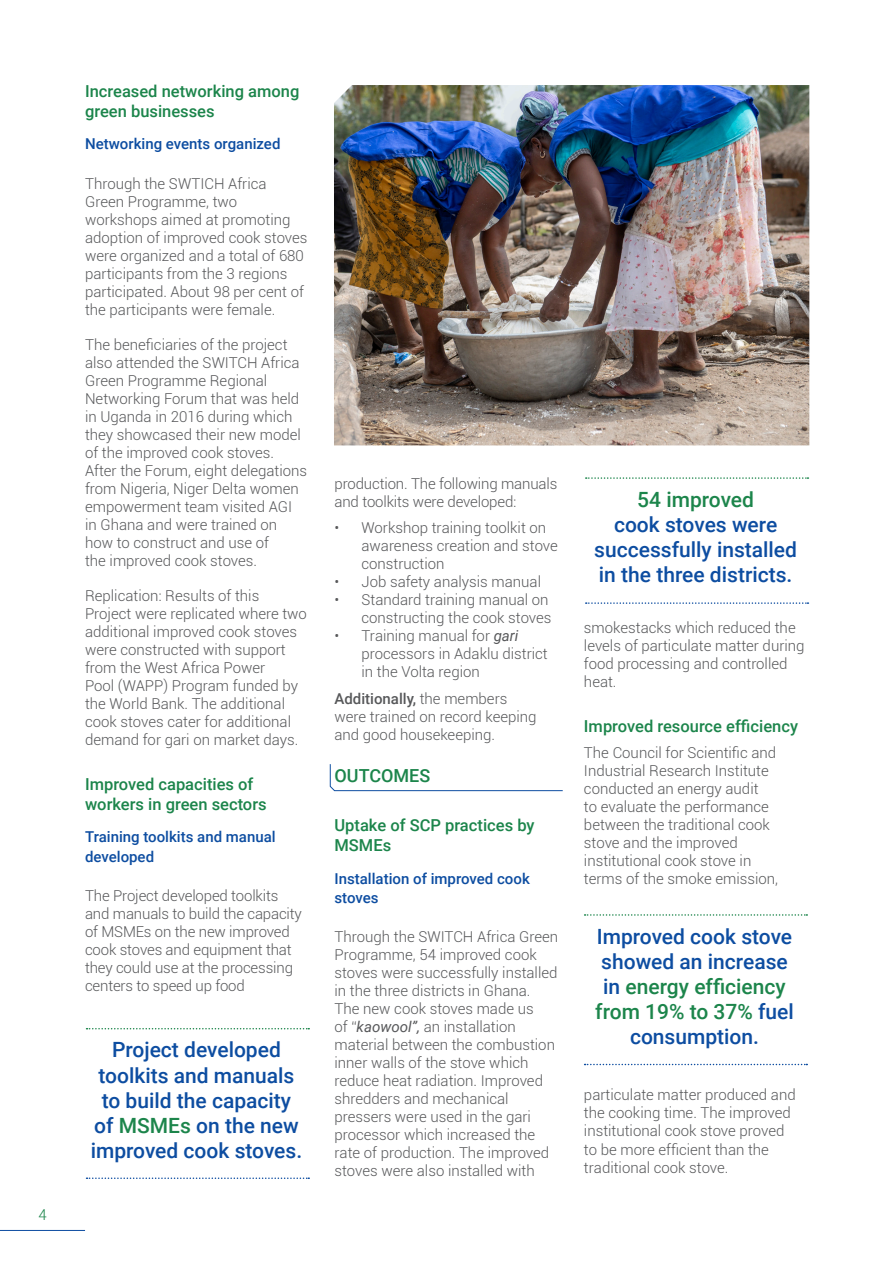
<style>
.page{position:relative;width:893px;height:1263px;background:#fff}
.page>*{position:absolute;margin:0;border:0;box-sizing:border-box;transform-origin:0 0}
.t1{font:500 21px/25.2px "Roboto";color:#0d4da1;text-align:center}
.t2{font:500 21px "Roboto";color:#1c854b}
.t3{font:500 18px "Roboto";color:#1c854b}
.t4{font:500 16.5px/19.8px "Roboto";color:#1c854b}
.t5{font:300 15px/18px "Roboto";color:#57585a}
.t6{font:500 15px/19.5px "Roboto";color:#0d4da1}
.t7{font:300 15px "Roboto";color:#1c854b}
.s1{color:#1c854b}
.s2{font-weight:400;font-style:italic}
.s3{font-weight:500}
</style>
<div class="page">
<hr style="left:0;top:1230px;width:85px;height:1px;background:#0d4da1">
<svg style="left:87px;top:1028px;width:222px;height:1px"></svg>
<svg style="left:87px;top:1177px;width:222px;height:2px"></svg>
<svg style="left:329px;top:764px;width:234px;height:27px"></svg>
<svg style="left:586px;top:477px;width:222px;height:2px"></svg>
<svg style="left:586px;top:602px;width:222px;height:2px"></svg>
<svg style="left:585px;top:914px;width:222px;height:2px"></svg>
<svg style="left:585px;top:1064px;width:222px;height:1px"></svg>
<img style="left:334px;top:85px;width:475px;height:360px">
<p class="t7" style="left:38px;top:1204px;width:10px">4</p>
<p class="t4" style="left:85px;top:81px;width:216px">Increased networking among green businesses</p>
<p class="t6" style="left:85px;top:134px;width:197px">Networking events organized</p>
<p class="t5" style="left:85px;top:174px;width:224px">Through the SWTICH Africa<br>Green Programme, two workshops aimed at promoting adoption of improved cook stoves were organized and a total of 680 participants from the 3 regions participated. About 98 per cent of the participants were female.</p>
<p class="t5" style="left:85px;top:335px;width:224px">The beneficiaries of the project also attended the SWITCH Africa<br>Green Programme Regional<br>Networking Forum that was held in Uganda in 2016 during which they showcased their new model of the improved cook stoves.<br>After the Forum, eight delegations from Nigeria, Niger Delta women empowerment team visited AGI in Ghana and were trained on how to construct and use of<br>the improved cook stoves.</p>
<p class="t5" style="left:85px;top:586px;width:223px">Replication: Results of this<br>Project were replicated where two additional improved cook stoves were constructed with support from the West Africa Power<br>Pool (WAPP) Program funded by the World Bank. The additional cook stoves cater for additional demand for gari on market days.</p>
<p class="t4" style="left:85px;top:774px;width:183px">Improved capacities of workers in green sectors</p>
<p class="t6" style="left:85px;top:826px;width:192px">Training toolkits and manual developed</p>
<p class="t5" style="left:85px;top:886px;width:218px">The Project developed toolkits and manuals to build the capacity of MSMEs on the new improved cook stoves and equipment that they could use at the processing centers to speed up food</p>
<h1 class="t1" style="left:91px;top:1036px;width:213px">Project developed toolkits and manuals to build the capacity of <span class="s1">MSMEs</span> on the new improved cook stoves.</h1>
<p class="t5" style="left:334px;top:474px;width:224px">production. The following manuals and toolkits were developed:</p>
<p class="t5" style="left:361px;top:518px;width:198px;text-indent:-27px">• Workshop training toolkit on awareness creation and stove construction</p>
<p class="t5" style="left:334px;top:572px;width:208px">• Job safety analysis manual</p>
<p class="t5" style="left:334px;top:590px;width:218px;text-align:right">• Standard training manual on constructing the cook stoves</p>
<p class="t5" style="left:361px;top:626px;width:188px;text-indent:-27px">• Training manual for <span class="s2">gari </span>processors in Adaklu district in the Volta region</p>
<p class="t5" style="left:334px;top:689px;width:204px"><span class="s3">Additionally,</span> the members were trained on record keeping and good housekeeping.</p>
<p class="t3" style="left:334px;top:763px;width:97px">OUTCOMES</p>
<p class="t4" style="left:334px;top:815px;width:202px">Uptake of SCP practices by<br>MSMEs</p>
<p class="t6" style="left:334px;top:868px;width:197px">Installation of improved cook stoves</p>
<p class="t5" style="left:334px;top:927px;width:225px">Through the SWITCH Africa Green<br>Programme, 54 improved cook stoves were successfully installed in the three districts in Ghana.<br>The new cook stoves made us<br>of “<span class="s2">kaowool”,</span> an installation material between the combustion inner walls of the stove which reduce heat radiation. Improved shredders and mechanical pressers were used in the gari processor which increased the rate of production. The improved stoves were also installed with</p>
<h1 class="t2" style="left:637px;top:485px;width:118px">54 improved</h1>
<h1 class="t1" style="left:594px;top:511px;width:204px">cook stoves were successfully installed in the three districts.</h1>
<p class="t5" style="left:584px;top:618px;width:222px">smokestacks which reduced the levels of particulate matter during food processing and controlled heat.</p>
<p class="t4" style="left:584px;top:715px;width:216px">Improved resource efficiency</p>
<p class="t5" style="left:584px;top:744px;width:196px">The Council for Scientific and<br>Industrial Research Institute conducted an energy audit<br>to evaluate the performance between the traditional cook stove and the improved institutional cook stove in terms of the smoke emission,</p>
<h1 class="t1" style="left:595px;top:923px;width:200px">Improved cook stove showed an increase in <span class="s1">energy efficiency from 19% to 37%</span> fuel consumption.</h1>
<p class="t5" style="left:584px;top:1086px;width:213px">particulate matter produced and the cooking time. The improved institutional cook stove proved to be more efficient than the traditional cook stove.</p>
</div>
